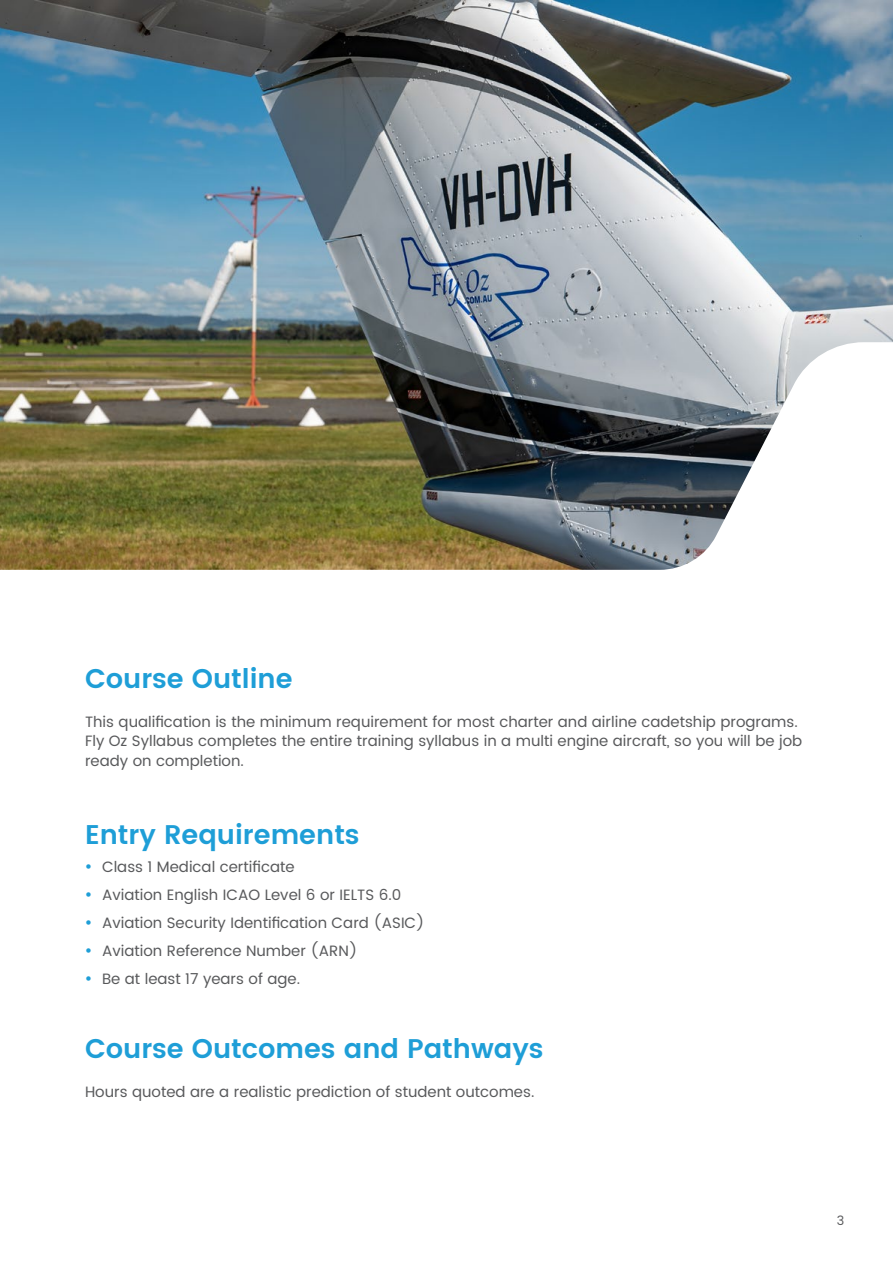
<style>
.page{position:relative;width:893px;height:1263px;background:#fff}
.page>*{position:absolute;margin:0;border:0;box-sizing:border-box;transform-origin:0 0}
.t1{font:600 27px "Poppins";color:#1e9ed7}
.t2{font:15px/19.5px "Poppins";color:#58595b}
.t3{font:12.75px "Poppins";color:#58595b}
.s1{color:#1e9ed7}
</style>
<div class="page">
<img style="left:0;top:0;width:893px;height:342px">
<img style="left:0;top:342px;width:893px;height:228px">
<h1 class="t1" style="left:85px;top:658px;width:209px">Course Outline</h1>
<p class="t2" style="left:85px;top:712px;width:719px">This qualification is the minimum requirement for most charter and airline cadetship programs.<br>Fly Oz Syllabus completes the entire training syllabus in a multi engine aircraft, so you will be job ready on completion.</p>
<h1 class="t1" style="left:85px;top:814px;width:276px">Entry Requirements</h1>
<p class="t2" style="left:85px;top:857px;width:211px"><span class="s1">•</span> Class 1 Medical certificate</p>
<p class="t2" style="left:85px;top:885px;width:318px"><span class="s1">•</span> Aviation English ICAO Level 6 or IELTS 6.0</p>
<p class="t2" style="left:85px;top:913px;width:341px"><span class="s1">•</span> Aviation Security Identification Card (ASIC)</p>
<p class="t2" style="left:85px;top:941px;width:274px"><span class="s1">•</span> Aviation Reference Number (ARN)</p>
<p class="t2" style="left:85px;top:969px;width:217px"><span class="s1">•</span> Be at least 17 years of age.</p>
<h1 class="t1" style="left:85px;top:1029px;width:460px">Course Outcomes and Pathways</h1>
<p class="t2" style="left:85px;top:1083px;width:451px">Hours quoted are a realistic prediction of student outcomes.</p>
<p class="t3" style="left:837px;top:1211px;width:9px">3</p>
</div>
